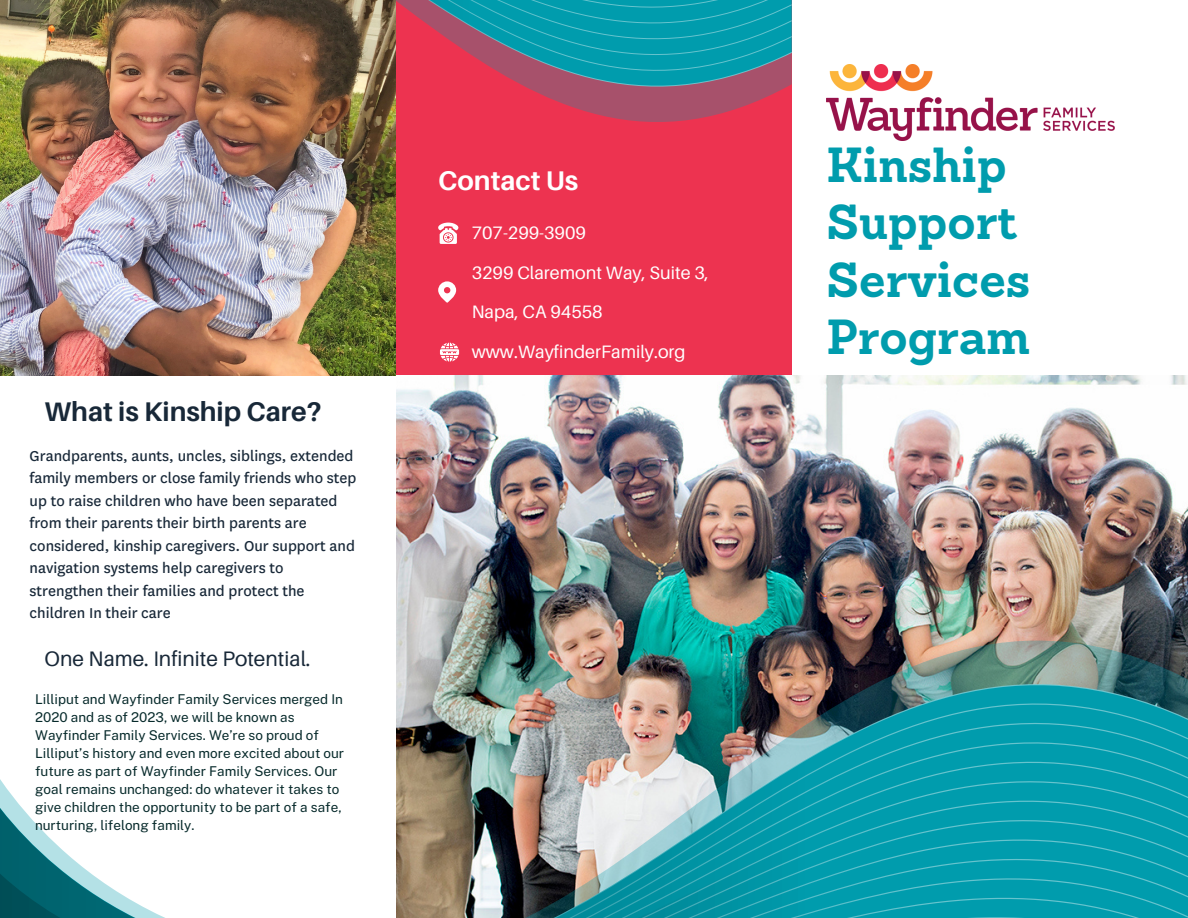
<style>
.page{position:relative;width:1188px;height:918px;background:#fff}
.page>*{position:absolute;margin:0;border:0;box-sizing:border-box;transform-origin:0 0}
.t1{font:700 48px/57.3px "Sanchez";color:#009cad}
.t2{font:700 27px "Aileron";color:#182838}
.t3{font:700 27px "Aileron";color:#fff}
.t4{font:21px "Aileron";color:#182838}
.t5{font:18px/39.3px "Aileron";color:#fff}
.t6{font:16.8px/22.5px "National";color:#182838}
.t7{font:13.5px/18px "Public Sans";color:#072a2b}
</style>
<div class="page">
<div style="left:396px;top:0;width:396px;height:396px;background:#ed3350"></div>
<img style="left:396px;top:376px;width:792px;height:264px">
<img style="left:396px;top:640px;width:792px;height:42px">
<img style="left:0;top:682px;width:1188px;height:236px">
<svg style="left:530px;top:89px;width:253px;height:33px;fill:#a7516b"></svg>
<svg style="left:396px;top:0;width:396px;height:89px"></svg>
<svg style="left:438px;top:281px;width:18px;height:22px"></svg>
<svg style="left:438px;top:223px;width:20px;height:21px"></svg>
<svg style="left:440px;top:343px;width:19px;height:19px"></svg>
<img style="left:826px;top:64px;width:288px;height:77px">
<img style="left:0;top:0;width:396px;height:376px">
<p class="t2" style="left:45px;top:395px;width:279px">What is Kinship Care?</p>
<p class="t6" style="left:30px;top:445px;width:328px">Grandparents, aunts, uncles, siblings, extended family members or close family friends who step up to raise children who have been separated from their parents their birth parents are considered, kinship caregivers. Our support and navigation systems help caregivers to strengthen their families and protect the children In their care</p>
<p class="t4" style="left:45px;top:646px;width:267px">One Name. Infinite Potential.</p>
<p class="t7" style="left:35px;top:690px;width:310px">Lilliput and Wayfinder Family Services merged In 2020 and as of 2023, we will be known as Wayfinder Family Services. We’re so proud of Lilliput’s history and even more excited about our future as part of Wayfinder Family Services. Our goal remains unchanged: do whatever it takes to give children the opportunity to be part of a safe, nurturing, lifelong family.</p>
<p class="t3" style="left:438px;top:164px;width:141px">Contact Us</p>
<p class="t5" style="left:472px;top:213px;width:116px">707-299-3909</p>
<p class="t5" style="left:472px;top:253px;width:239px">3299 Claremont Way, Suite 3,<br>Napa, CA 94558</p>
<p class="t5" style="left:472px;top:331px;width:215px">www.WayfinderFamily.org</p>
<p class="t1" style="left:826px;top:136px;width:206px">Kinship<br>Support<br>Services<br>Program</p>
</div>
